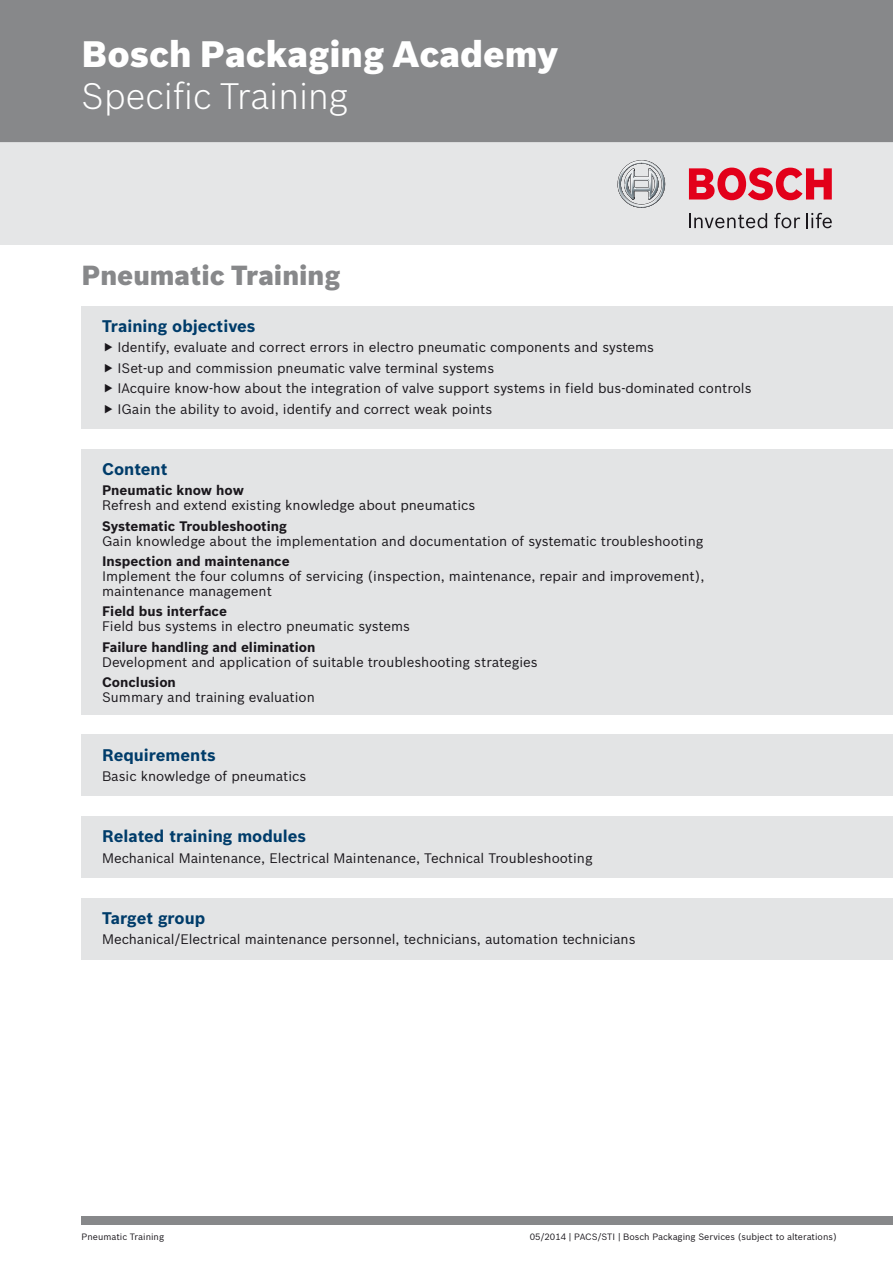
<style>
.page{position:relative;width:893px;height:1263px;background:#fff}
.page>*{position:absolute;margin:0;border:0;box-sizing:border-box;transform-origin:0 0}
.t1{font:900 36px "Bosch Sans";color:#fff}
.t2{font:300 36px "Bosch Sans";color:#fff}
.t3{font:900 27px "Bosch Sans";color:#87888a}
.t4{font:700 16.5px "Bosch Sans";color:#003c6a}
.t5{font:13.5px/20.4px "Bosch Sans";color:#1a171c}
.t6{font:700 13.5px "Bosch Sans";color:#1a171c}
.t7{font:9px "Bosch Sans";color:#1a171c}
</style>
<div class="page">
<div style="left:82px;top:1216px;width:811px;height:9px;background:#87888a"></div>
<div style="left:82px;top:306px;width:811px;height:123px;background:#e3e4e5"></div>
<div style="left:82px;top:449px;width:811px;height:265px;background:#e3e4e5"></div>
<div style="left:82px;top:735px;width:811px;height:61px;background:#e3e4e5"></div>
<div style="left:82px;top:816px;width:811px;height:62px;background:#e3e4e5"></div>
<div style="left:82px;top:898px;width:811px;height:61px;background:#e3e4e5"></div>
<div style="left:0;top:0;width:893px;height:143px;background:#87888a"></div>
<div style="left:0;top:143px;width:893px;height:102px;background:#e3e4e5"></div>
<svg style="left:617px;top:160px;width:48px;height:48px"></svg>
<svg style="left:689px;top:213px;width:78px;height:15px"></svg>
<svg style="left:774px;top:213px;width:26px;height:15px"></svg>
<svg style="left:806px;top:213px;width:26px;height:15px"></svg>
<svg style="left:689px;top:168px;width:143px;height:32px"></svg>
<h1 class="t1" style="left:82px;top:31px;width:478px">Bosch Packaging Academy</h1>
<h1 class="t2" style="left:82px;top:74px;width:268px">Specific Training</h1>
<h2 class="t3" style="left:82px;top:258px;width:260px">Pneumatic Training</h2>
<p class="t4" style="left:102px;top:316px;width:155px">Training objectives</p>
<p class="t5" style="left:117px;top:337px;width:636px">Identify, evaluate and correct errors in electro pneumatic components and systems<br>ISet-up and commission pneumatic valve terminal systems<br>IAcquire know-how about the integration of valve support systems in field bus-dominated controls IGain the ability to avoid, identify and correct weak points</p>
<p class="t4" style="left:102px;top:458px;width:67px">Content</p>
<p class="t6" style="left:102px;top:482px;width:143px">Pneumatic know how</p>
<p class="t5" style="left:102px;top:495px;width:375px">Refresh and extend existing knowledge about pneumatics</p>
<p class="t6" style="left:102px;top:517px;width:186px">Systematic Troubleshooting</p>
<p class="t5" style="left:102px;top:530px;width:603px">Gain knowledge about the implementation and documentation of systematic troubleshooting</p>
<p class="t6" style="left:102px;top:553px;width:189px">Inspection and maintenance</p>
<p class="t5" style="left:102px;top:568px;width:604px;line-height:15px">Implement the four columns of servicing (inspection, maintenance, repair and improvement), maintenance management</p>
<p class="t6" style="left:102px;top:603px;width:126px">Field bus interface</p>
<p class="t5" style="left:102px;top:616px;width:310px">Field bus systems in electro pneumatic systems</p>
<p class="t6" style="left:102px;top:638px;width:215px">Failure handling and elimination</p>
<p class="t5" style="left:102px;top:652px;width:437px">Development and application of suitable troubleshooting strategies</p>
<p class="t6" style="left:102px;top:674px;width:75px">Conclusion</p>
<p class="t5" style="left:102px;top:687px;width:214px">Summary and training evaluation</p>
<p class="t4" style="left:102px;top:744px;width:115px">Requirements</p>
<p class="t5" style="left:102px;top:766px;width:206px">Basic knowledge of pneumatics</p>
<p class="t4" style="left:102px;top:826px;width:206px">Related training modules</p>
<p class="t5" style="left:102px;top:847px;width:492px">Mechanical Maintenance, Electrical Maintenance, Technical Troubleshooting</p>
<p class="t4" style="left:102px;top:907px;width:105px">Target group</p>
<p class="t5" style="left:102px;top:929px;width:535px">Mechanical/Electrical maintenance personnel, technicians, automation technicians</p>
<p class="t7" style="left:82px;top:1231px;width:84px">Pneumatic Training</p>
<p class="t7" style="left:530px;top:1231px;width:308px">05/2014 | PACS/STI | Bosch Packaging Services (subject to alterations)</p>
</div>
